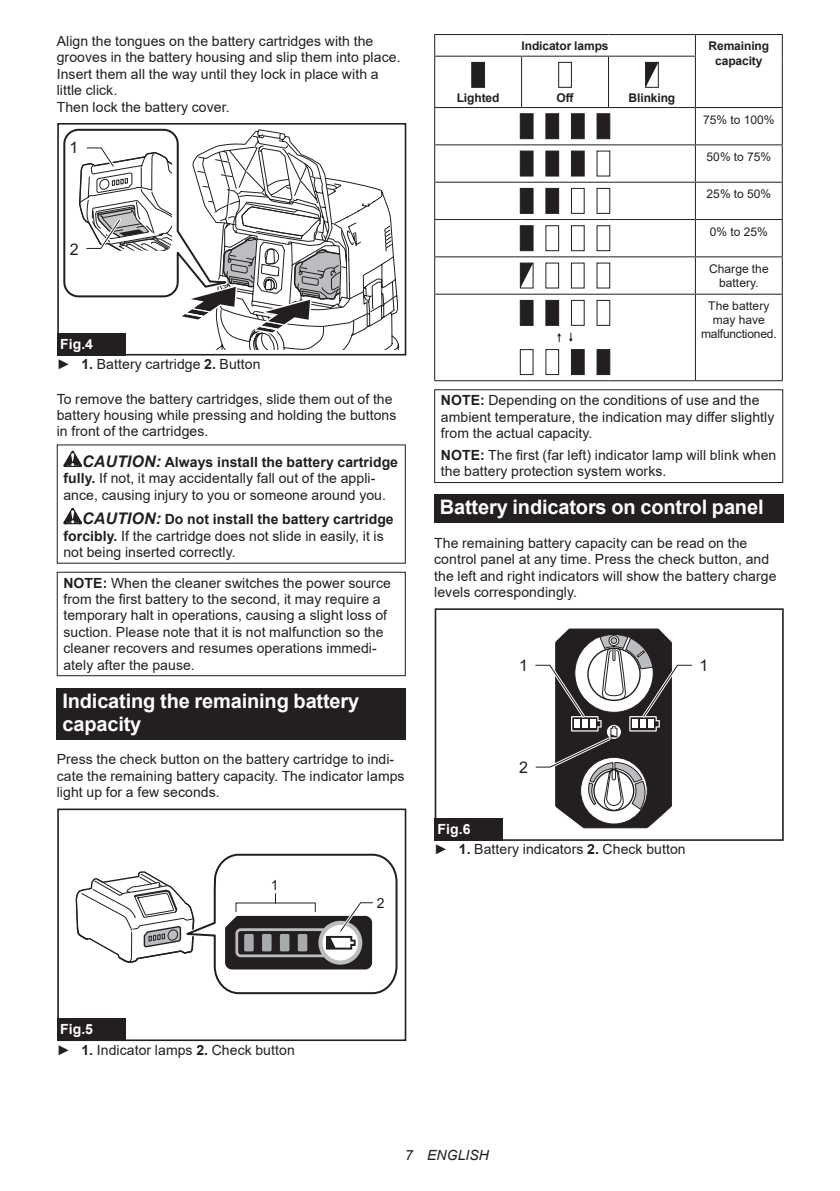
<style>
.page{position:relative;width:840px;height:1191px;background:#fff}
.page>*{position:absolute;margin:0;border:0;box-sizing:border-box;transform-origin:0 0}
.t1{font:700 20px/23.4px "Arial";letter-spacing:-.01em;color:#fff}
.t2{font:16px "Arial";color:#231f20}
.t3{font:14px/16.4px "Arial";letter-spacing:.005em;color:#231f20}
.t4{font:italic 14px "Arial";letter-spacing:.005em;color:#231f20}
.t5{font:12px/14px "Arial";letter-spacing:.005em;color:#231f20;text-align:center}
.t6{font:700 12px/14px "Arial";letter-spacing:-.01em;color:#231f20;text-align:center}
.s1{font-weight:700;color:#fff}
.s2{font-weight:700}
.s3{font-weight:700;font-style:italic;font-size:16px}
</style>
<div class="page">
<div style="left:57px;top:123px;width:349px;height:232px;border:2px solid #231f20"></div>
<svg style="left:59px;top:125px;width:339px;height:225px"></svg>
<div style="left:57px;top:333px;width:68px;height:22px;background:#231f20"></div>
<svg style="left:63px;top:450px;width:19px;height:17px"></svg>
<svg style="left:63px;top:508px;width:19px;height:16px"></svg>
<div style="left:57px;top:572px;width:348px;height:104px;border:1px solid #231f20"></div>
<div style="left:57px;top:687px;width:348px;height:52px;background:#231f20"></div>
<div style="left:57px;top:808px;width:349px;height:233px;border:2px solid #231f20"></div>
<svg style="left:75px;top:853px;width:323px;height:142px"></svg>
<div style="left:57px;top:1018px;width:68px;height:23px;background:#231f20"></div>
<hr style="left:434px;top:34px;width:87px;height:1px;background:#231f20">
<svg style="left:434px;top:35px;width:1px;height:21px"></svg>
<hr style="left:521px;top:34px;width:87px;height:1px;background:#231f20">
<hr style="left:608px;top:34px;width:87px;height:1px;background:#231f20">
<hr style="left:695px;top:34px;width:87px;height:1px;background:#231f20">
<svg style="left:694px;top:35px;width:1px;height:21px"></svg>
<svg style="left:781px;top:35px;width:1px;height:21px"></svg>
<hr style="left:434px;top:56px;width:87px;height:1px;background:#231f20">
<hr style="left:434px;top:57px;width:1px;height:50px;background:#231f20">
<hr style="left:521px;top:56px;width:87px;height:1px;background:#231f20">
<hr style="left:521px;top:57px;width:1px;height:50px;background:#231f20">
<hr style="left:608px;top:56px;width:87px;height:1px;background:#231f20">
<hr style="left:607px;top:57px;width:1px;height:50px;background:#231f20">
<hr style="left:694px;top:57px;width:1px;height:50px;background:#231f20">
<hr style="left:781px;top:56px;width:1px;height:51px;background:#231f20">
<hr style="left:434px;top:107px;width:87px;height:1px;background:#231f20">
<hr style="left:434px;top:108px;width:1px;height:36px;background:#231f20">
<hr style="left:521px;top:107px;width:87px;height:1px;background:#231f20">
<hr style="left:608px;top:107px;width:87px;height:1px;background:#231f20">
<hr style="left:695px;top:107px;width:87px;height:1px;background:#231f20">
<hr style="left:694px;top:108px;width:1px;height:36px;background:#231f20">
<hr style="left:781px;top:108px;width:1px;height:36px;background:#231f20">
<hr style="left:434px;top:144px;width:87px;height:1px;background:#231f20">
<hr style="left:434px;top:145px;width:1px;height:37px;background:#231f20">
<hr style="left:521px;top:144px;width:87px;height:1px;background:#231f20">
<hr style="left:608px;top:144px;width:87px;height:1px;background:#231f20">
<hr style="left:695px;top:144px;width:87px;height:1px;background:#231f20">
<hr style="left:694px;top:145px;width:1px;height:37px;background:#231f20">
<hr style="left:781px;top:145px;width:1px;height:37px;background:#231f20">
<hr style="left:434px;top:182px;width:87px;height:1px;background:#231f20">
<hr style="left:434px;top:183px;width:1px;height:36px;background:#231f20">
<hr style="left:521px;top:182px;width:87px;height:1px;background:#231f20">
<hr style="left:608px;top:182px;width:87px;height:1px;background:#231f20">
<hr style="left:695px;top:182px;width:87px;height:1px;background:#231f20">
<hr style="left:694px;top:183px;width:1px;height:36px;background:#231f20">
<hr style="left:781px;top:183px;width:1px;height:36px;background:#231f20">
<hr style="left:434px;top:219px;width:87px;height:1px;background:#231f20">
<hr style="left:434px;top:220px;width:1px;height:36px;background:#231f20">
<hr style="left:521px;top:219px;width:87px;height:1px;background:#231f20">
<hr style="left:608px;top:219px;width:87px;height:1px;background:#231f20">
<hr style="left:695px;top:219px;width:87px;height:1px;background:#231f20">
<hr style="left:694px;top:220px;width:1px;height:36px;background:#231f20">
<hr style="left:781px;top:220px;width:1px;height:36px;background:#231f20">
<hr style="left:434px;top:256px;width:87px;height:1px;background:#231f20">
<hr style="left:434px;top:257px;width:1px;height:37px;background:#231f20">
<hr style="left:521px;top:256px;width:87px;height:1px;background:#231f20">
<hr style="left:608px;top:256px;width:87px;height:1px;background:#231f20">
<hr style="left:695px;top:256px;width:87px;height:1px;background:#231f20">
<hr style="left:694px;top:257px;width:1px;height:37px;background:#231f20">
<hr style="left:781px;top:257px;width:1px;height:37px;background:#231f20">
<hr style="left:434px;top:294px;width:87px;height:1px;background:#231f20">
<hr style="left:434px;top:295px;width:1px;height:85px;background:#231f20">
<hr style="left:521px;top:294px;width:87px;height:1px;background:#231f20">
<hr style="left:608px;top:294px;width:87px;height:1px;background:#231f20">
<hr style="left:695px;top:294px;width:87px;height:1px;background:#231f20">
<hr style="left:694px;top:295px;width:1px;height:85px;background:#231f20">
<hr style="left:781px;top:295px;width:1px;height:85px;background:#231f20">
<hr style="left:434px;top:380px;width:87px;height:1px;background:#231f20">
<hr style="left:521px;top:380px;width:87px;height:1px;background:#231f20">
<hr style="left:608px;top:380px;width:87px;height:1px;background:#231f20">
<hr style="left:695px;top:380px;width:87px;height:1px;background:#231f20">
<svg style="left:471px;top:62px;width:13px;height:26px"></svg>
<svg style="left:558px;top:62px;width:13px;height:26px"></svg>
<svg style="left:645px;top:62px;width:13px;height:26px"></svg>
<svg style="left:519px;top:113px;width:14px;height:26px"></svg>
<svg style="left:545px;top:113px;width:14px;height:26px"></svg>
<svg style="left:571px;top:113px;width:14px;height:26px"></svg>
<svg style="left:596px;top:113px;width:14px;height:26px"></svg>
<svg style="left:519px;top:151px;width:14px;height:25px"></svg>
<svg style="left:545px;top:151px;width:14px;height:25px"></svg>
<svg style="left:571px;top:151px;width:39px;height:25px"></svg>
<svg style="left:519px;top:188px;width:14px;height:26px"></svg>
<svg style="left:545px;top:188px;width:65px;height:26px"></svg>
<svg style="left:519px;top:225px;width:91px;height:26px"></svg>
<svg style="left:519px;top:262px;width:91px;height:26px"></svg>
<svg style="left:519px;top:300px;width:91px;height:75px"></svg>
<div style="left:434px;top:389px;width:348px;height:94px;border:1px solid #231f20"></div>
<div style="left:434px;top:494px;width:348px;height:29px;background:#231f20"></div>
<div style="left:434px;top:608px;width:349px;height:233px;border:2px solid #231f20"></div>
<svg style="left:535px;top:628px;width:157px;height:200px"></svg>
<div style="left:434px;top:818px;width:68px;height:23px;background:#231f20"></div>
<p class="t3" style="left:57px;top:33px;width:345px">Align the tongues on the battery cartridges with the grooves in the battery housing and slip them into place.<br>Insert them all the way until they lock in place with a little click.<br>Then lock the battery cover.</p>
<p class="t2" style="left:70px;top:136px;width:10px">1</p>
<p class="t2" style="left:70px;top:238px;width:10px">2</p>
<p class="t3" style="left:57px;top:334px;width:205px;line-height:20.2px"><span class="s1">Fig.4<br></span>► <span class="s2">1.</span> Battery cartridge <span class="s2">2.</span> Button</p>
<p class="t3" style="left:57px;top:390px;width:341px">To remove the battery cartridges, slide them out of the battery housing while pressing and holding the buttons in front of the cartridges.</p>
<p class="t3" style="left:63px;top:454px;width:336px;text-indent:19px"><span class="s3">CAUTION:</span> <span class="s2">Always install the battery cartridge fully.</span> If not, it may accidentally fall out of the appli&shy;ance, causing injury to you or someone around you.</p>
<p class="t3" style="left:63px;top:511px;width:331px;text-indent:19px"><span class="s3">CAUTION:</span> <span class="s2">Do not install the battery cartridge forcibly.</span> If the cartridge does not slide in easily, it is not being inserted correctly.</p>
<p class="t3" style="left:63px;top:574px;width:329px"><span class="s2">NOTE:</span> When the cleaner switches the power source from the first battery to the second, it may require a temporary halt in operations, causing a slight loss of suction. Please note that it is not malfunction so the cleaner recovers and resumes operations immedi&shy;ately after the pause.</p>
<h1 class="t1" style="left:62px;top:689px;width:298px">Indicating the remaining battery capacity</h1>
<p class="t3" style="left:57px;top:751px;width:349px">Press the check button on the battery cartridge to indi&shy;cate the remaining battery capacity. The indicator lamps light up for a few seconds.</p>
<p class="t3" style="left:271px;top:876px;width:9px">1</p>
<p class="t3" style="left:376px;top:895px;width:9px">2</p>
<p class="t6" style="left:521px;top:39px;width:88px">Indicator lamps</p>
<p class="t6" style="left:708px;top:39px;width:62px">Remaining capacity</p>
<p class="t6" style="left:456px;top:91px;width:44px">Lighted</p>
<p class="t6" style="left:556px;top:91px;width:19px">Off</p>
<p class="t6" style="left:628px;top:91px;width:48px">Blinking</p>
<p class="t5" style="left:702px;top:112px;width:73px">75% to 100%</p>
<p class="t5" style="left:706px;top:149px;width:66px">50% to 75%</p>
<p class="t5" style="left:706px;top:187px;width:66px">25% to 50%</p>
<p class="t5" style="left:709px;top:224px;width:59px">0% to 25%</p>
<p class="t5" style="left:708px;top:261px;width:61px">Charge the battery.</p>
<p class="t5" style="left:700px;top:299px;width:77px">The battery may have malfunctioned.</p>
<p class="t3" style="left:440px;top:392px;width:335px"><span class="s2">NOTE:</span> Depending on the conditions of use and the ambient temperature, the indication may differ slightly from the actual capacity.</p>
<p class="t3" style="left:440px;top:447px;width:337px"><span class="s2">NOTE:</span> The first (far left) indicator lamp will blink when the battery protection system works.</p>
<h1 class="t1" style="left:439px;top:496px;width:325px">Battery indicators on control panel</h1>
<p class="t3" style="left:434px;top:534px;width:343px">The remaining battery capacity can be read on the control panel at any time. Press the check button, and the left and right indicators will show the battery charge levels correspondingly.</p>
<p class="t2" style="left:519px;top:654px;width:10px">1</p>
<p class="t2" style="left:699px;top:654px;width:10px">1</p>
<p class="t2" style="left:519px;top:756px;width:10px">2</p>
<p class="t3" style="left:434px;top:819px;width:253px;line-height:20.2px"><span class="s1">Fig.6<br></span>► <span class="s2">1.</span> Battery indicators <span class="s2">2.</span> Check button</p>
<p class="t3" style="left:57px;top:1019px;width:239px;line-height:20.2px"><span class="s1">Fig.5<br></span>► <span class="s2">1.</span> Indicator lamps <span class="s2">2.</span> Check button</p>
<p class="t4" style="left:405px;top:1146px;width:85px">7 ENGLISH</p>
</div>
